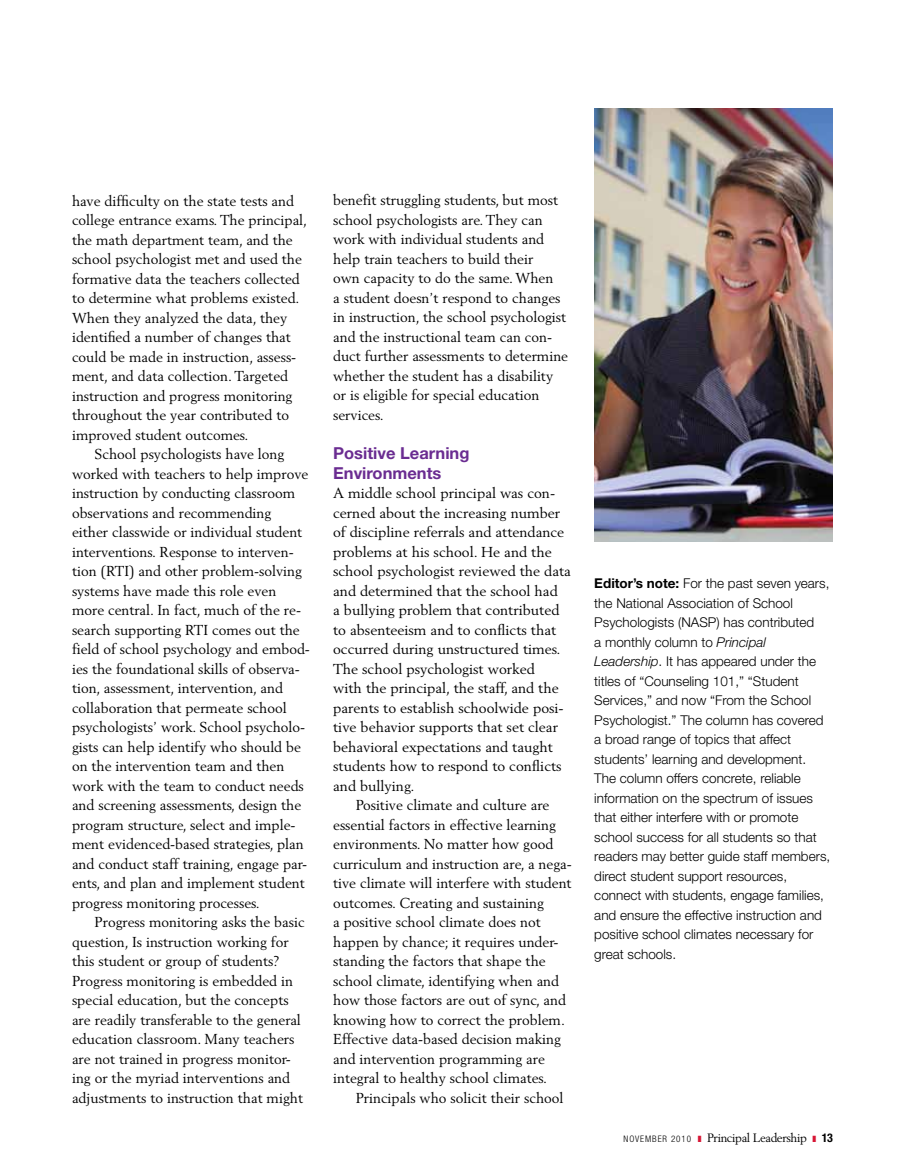
<style>
.page{position:relative;width:905px;height:1175px;background:#fff}
.page>*{position:absolute;margin:0;border:0;box-sizing:border-box;transform-origin:0 0}
.t1{font:700 16.5px/19.5px "Helvetica Neue LT";color:#6a2c91}
.t2{font:14.25px/19.5px "Berling LT";color:#000}
.t3{font:300 13.5px/19.5px "Helvetica Neue LT";color:#000}
.t4{font:12px "Berling LT";letter-spacing:-.03em;color:#000}
.s1{font-weight:700}
.s2{font-style:italic}
.s3{font-family:"Helvetica Neue LT";font-weight:300;font-stretch:condensed;font-size:9px}
.s4{font-family:"Helvetica Neue LT";font-weight:700;font-stretch:condensed}
</style>
<div class="page">
<img style="left:594px;top:108px;width:238px;height:434px">
<p class="t2" style="left:72px;top:191px;width:223px">have difficulty on the state tests and</p>
<p class="t2" style="left:72px;top:210px;width:237px">college entrance exams. The principal,</p>
<p class="t2" style="left:72px;top:230px;width:222px">the math department team, and the</p>
<p class="t2" style="left:72px;top:249px;width:231px">school psychologist met and used the</p>
<p class="t2" style="left:72px;top:269px;width:229px">formative data the teachers collected</p>
<p class="t2" style="left:72px;top:288px;width:229px">to determine what problems existed.</p>
<p class="t2" style="left:72px;top:308px;width:217px">When they analyzed the data, they</p>
<p class="t2" style="left:72px;top:327px;width:220px">identified a number of changes that</p>
<p class="t2" style="left:72px;top:347px;width:226px">could be made in instruction, assess-</p>
<p class="t2" style="left:72px;top:366px;width:217px">ment, and data collection. Targeted</p>
<p class="t2" style="left:72px;top:386px;width:222px">instruction and progress monitoring</p>
<p class="t2" style="left:72px;top:405px;width:218px">throughout the year contributed to</p>
<p class="t2" style="left:72px;top:425px;width:178px">improved student outcomes.</p>
<p class="t2" style="left:95px;top:444px;width:191px">School psychologists have long</p>
<p class="t2" style="left:72px;top:463px;width:238px">worked with teachers to help improve</p>
<p class="t2" style="left:72px;top:483px;width:225px">instruction by conducting classroom</p>
<p class="t2" style="left:72px;top:502px;width:201px">observations and recommending</p>
<p class="t2" style="left:72px;top:522px;width:232px">either classwide or individual student</p>
<p class="t2" style="left:72px;top:541px;width:223px">interventions. Response to interven-</p>
<p class="t2" style="left:72px;top:561px;width:231px">tion (RTI) and other problem-solving</p>
<p class="t2" style="left:72px;top:580px;width:206px">systems have made this role even</p>
<p class="t2" style="left:72px;top:600px;width:230px">more central. In fact, much of the re-</p>
<p class="t2" style="left:72px;top:619px;width:229px">search supporting RTI comes out the</p>
<p class="t2" style="left:72px;top:639px;width:239px">field of school psychology and embod-</p>
<p class="t2" style="left:72px;top:658px;width:229px">ies the foundational skills of observa-</p>
<p class="t2" style="left:72px;top:678px;width:212px">tion, assessment, intervention, and</p>
<p class="t2" style="left:72px;top:697px;width:216px">collaboration that permeate school</p>
<p class="t2" style="left:72px;top:717px;width:235px">psychologists’ work. School psycholo-</p>
<p class="t2" style="left:72px;top:736px;width:230px">gists can help identify who should be</p>
<p class="t2" style="left:72px;top:756px;width:214px">on the intervention team and then</p>
<p class="t2" style="left:72px;top:775px;width:233px">work with the team to conduct needs</p>
<p class="t2" style="left:72px;top:795px;width:231px">and screening assessments, design the</p>
<p class="t2" style="left:72px;top:814px;width:225px">program structure, select and imple-</p>
<p class="t2" style="left:72px;top:834px;width:233px">ment evidenced-based strategies, plan</p>
<p class="t2" style="left:72px;top:853px;width:236px">and conduct staff training, engage par-</p>
<p class="t2" style="left:72px;top:873px;width:234px">ents, and plan and implement student</p>
<p class="t2" style="left:72px;top:892px;width:189px">progress monitoring processes.</p>
<p class="t2" style="left:95px;top:912px;width:212px">Progress monitoring asks the basic</p>
<p class="t2" style="left:72px;top:931px;width:218px">question, Is instruction working for</p>
<p class="t2" style="left:72px;top:951px;width:209px">this student or group of students?</p>
<p class="t2" style="left:72px;top:970px;width:222px">Progress monitoring is embedded in</p>
<p class="t2" style="left:72px;top:990px;width:218px">special education, but the concepts</p>
<p class="t2" style="left:72px;top:1009px;width:230px">are readily transferable to the general</p>
<p class="t2" style="left:72px;top:1029px;width:224px">education classroom. Many teachers</p>
<p class="t2" style="left:72px;top:1048px;width:220px">are not trained in progress monitor-</p>
<p class="t2" style="left:72px;top:1068px;width:219px">ing or the myriad interventions and</p>
<p class="t2" style="left:72px;top:1087px;width:232px">adjustments to instruction that might</p>
<p class="t2" style="left:333px;top:190px;width:236px">benefit struggling students, but most school psychologists are. They can work with individual students and help train teachers to build their<br>own capacity to do the same. When<br>a student doesn’t respond to changes in instruction, the school psychologist and the instructional team can con&shy;duct further assessments to determine whether the student has a disability or is eligible for special education services.</p>
<p class="t1" style="left:333px;top:443px;width:138px">Positive Learning<br>Environments</p>
<p class="t2" style="left:333px;top:483px;width:223px">A middle school principal was con-</p>
<p class="t2" style="left:333px;top:503px;width:228px">cerned about the increasing number</p>
<p class="t2" style="left:333px;top:522px;width:232px">of discipline referrals and attendance</p>
<p class="t2" style="left:333px;top:542px;width:220px">problems at his school. He and the</p>
<p class="t2" style="left:333px;top:561px;width:239px">school psychologist reviewed the data</p>
<p class="t2" style="left:333px;top:581px;width:226px">and determined that the school had</p>
<p class="t2" style="left:333px;top:600px;width:228px">a bullying problem that contributed</p>
<p class="t2" style="left:333px;top:620px;width:224px">to absenteeism and to conflicts that</p>
<p class="t2" style="left:333px;top:639px;width:229px">occurred during unstructured times.</p>
<p class="t2" style="left:333px;top:659px;width:203px">The school psychologist worked</p>
<p class="t2" style="left:333px;top:678px;width:227px">with the principal, the staff, and the</p>
<p class="t2" style="left:333px;top:698px;width:232px">parents to establish schoolwide posi-</p>
<p class="t2" style="left:333px;top:717px;width:226px">tive behavior supports that set clear</p>
<p class="t2" style="left:333px;top:736px;width:221px">behavioral expectations and taught</p>
<p class="t2" style="left:333px;top:756px;width:230px">students how to respond to conflicts</p>
<p class="t2" style="left:333px;top:775px;width:83px">and bullying.</p>
<p class="t2" style="left:356px;top:795px;width:195px">Positive climate and culture are</p>
<p class="t2" style="left:333px;top:815px;width:224px">essential factors in effective learning</p>
<p class="t2" style="left:333px;top:834px;width:221px">environments. No matter how good</p>
<p class="t2" style="left:333px;top:854px;width:240px">curriculum and instruction are, a nega-</p>
<p class="t2" style="left:333px;top:873px;width:240px">tive climate will interfere with student</p>
<p class="t2" style="left:333px;top:893px;width:212px">outcomes. Creating and sustaining</p>
<p class="t2" style="left:333px;top:912px;width:209px">a positive school climate does not</p>
<p class="t2" style="left:333px;top:932px;width:227px">happen by chance; it requires under-</p>
<p class="t2" style="left:333px;top:951px;width:214px">standing the factors that shape the</p>
<p class="t2" style="left:333px;top:971px;width:227px">school climate, identifying when and</p>
<p class="t2" style="left:333px;top:990px;width:234px">how those factors are out of sync, and</p>
<p class="t2" style="left:333px;top:1010px;width:233px">knowing how to correct the problem.</p>
<p class="t2" style="left:333px;top:1029px;width:229px">Effective data-based decision making</p>
<p class="t2" style="left:333px;top:1048px;width:213px">and intervention programming are</p>
<p class="t2" style="left:333px;top:1068px;width:215px">integral to healthy school climates.</p>
<p class="t2" style="left:356px;top:1087px;width:209px">Principals who solicit their school</p>
<p class="t3" style="left:594px;top:573px;width:237px"><span class="s1">Editor’s note:</span> For the past seven years, the National Association of School Psychologists (NASP) has contributed<br>a monthly column to <span class="s2">Principal Leadership</span>. It has appeared under the titles of “Counseling 101,” “Student Services,” and now “From the School Psychologist.” The column has covered a broad range of topics that affect students’ learning and development.<br>The column offers concrete, reliable information on the spectrum of issues that either interfere with or promote school success for all students so that readers may better guide staff members, direct student support resources, connect with students, engage families, and ensure the effective instruction and positive school climates necessary for great schools.</p>
<p class="t4" style="left:623px;top:1130px;width:211px"><span class="s3">NOVEMBER 2010</span> Principal Leadership <span class="s4">13</span></p>
</div>
